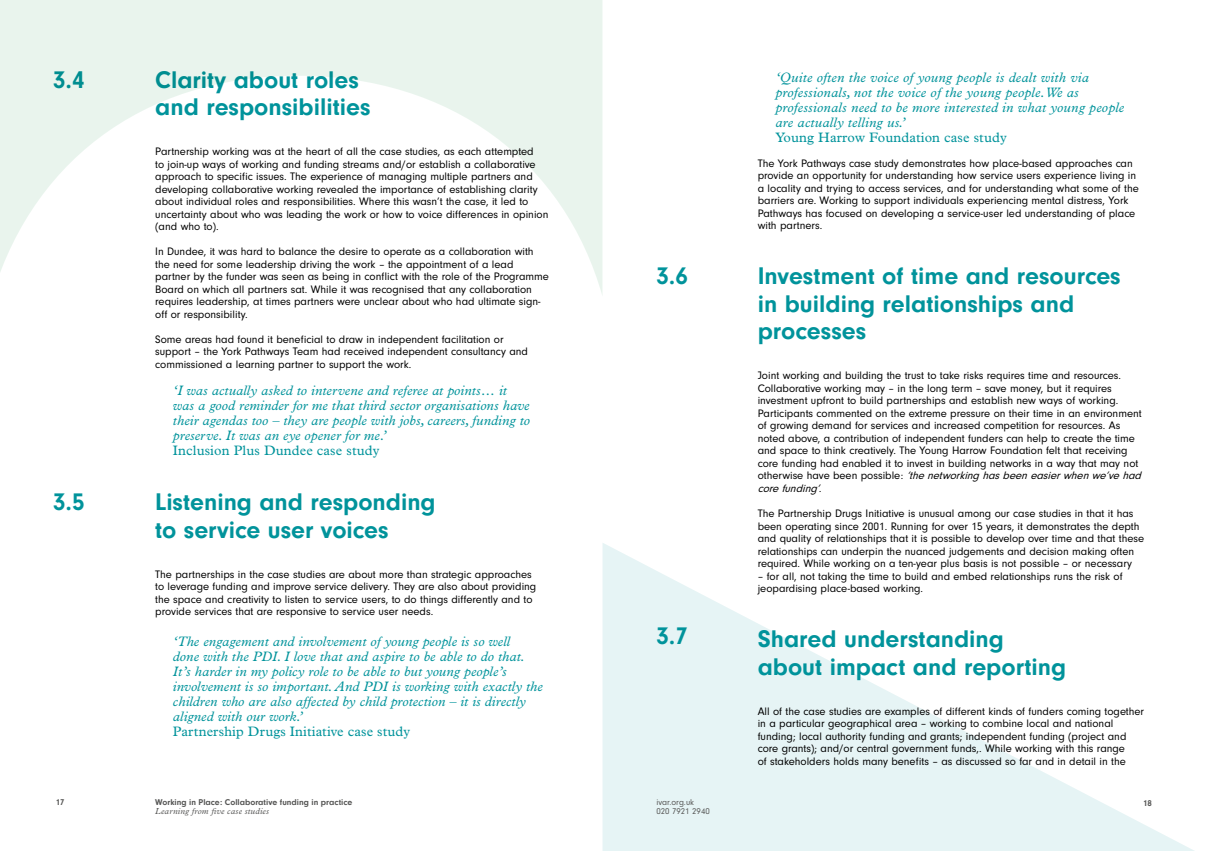
<style>
.page{position:relative;width:1205px;height:851px;background:#fff}
.page>*{position:absolute;margin:0;border:0;box-sizing:border-box;transform-origin:0 0}
.t1{font:700 25px/27.5px "Neuzeit Gro";color:#00939b}
.t2{font:italic 13.75px/15px "Plantin";letter-spacing:.01em;color:#00939b}
.t3{font:13.75px "Plantin";letter-spacing:.01em;color:#00939b}
.t4{font:11.25px/12.5px "Neuzeit Gro";color:#000}
.t5{font:700 8.75px "Neuzeit Gro";color:#575756}
.t6{font:italic 8.75px "Plantin";letter-spacing:.02em;color:#575756}
.t7{font:8.75px/8.8px "Neuzeit Gro";color:#575756}
.s1{font-style:italic}
</style>
<div class="page">
<svg style="left:602px;top:543px;width:590px;height:307px"></svg>
<svg style="left:0;top:0;width:602px;height:293px"></svg>
<h1 class="t1" style="left:53px;top:66px;width:33px">3.4</h1>
<h1 class="t1" style="left:53px;top:488px;width:33px">3.5</h1>
<h1 class="t1" style="left:155px;top:66px;width:217px">Clarity about roles and responsibilities</h1>
<p class="t4" style="left:155px;top:145px;width:395px">Partnership working was at the heart of all the case studies, as each attempted<br>to join-up ways of working and funding streams and/or establish a collaborative approach to specific issues. The experience of managing multiple partners and developing collaborative working revealed the importance of establishing clarity about individual roles and responsibilities. Where this wasn’t the case, it led to uncertainty about who was leading the work or how to voice differences in opinion (and who to).</p>
<p class="t4" style="left:155px;top:245px;width:395px">In Dundee, it was hard to balance the desire to operate as a collaboration with the need for some leadership driving the work – the appointment of a lead partner by the funder was seen as being in conflict with the role of the Programme Board on which all partners sat. While it was recognised that any collaboration requires leadership, at times partners were unclear about who had ultimate sign&shy;off or responsibility.</p>
<p class="t4" style="left:155px;top:333px;width:374px">Some areas had found it beneficial to draw in independent facilitation or support – the York Pathways Team had received independent consultancy and commissioned a learning partner to support the work.</p>
<p class="t2" style="left:173px;top:383px;width:359px">‘I was actually asked to intervene and referee at points… it was a good reminder for me that third sector organisations have their agendas too – they are people with jobs, careers, funding to preserve. It was an eye opener for me.’</p>
<p class="t3" style="left:173px;top:443px;width:208px">Inclusion Plus Dundee case study</p>
<h1 class="t1" style="left:155px;top:488px;width:282px">Listening and responding to service user voices</h1>
<p class="t4" style="left:155px;top:568px;width:383px">The partnerships in the case studies are about more than strategic approaches to leverage funding and improve service delivery. They are also about providing the space and creativity to listen to service users, to do things differently and to provide services that are responsive to service user needs.</p>
<p class="t2" style="left:173px;top:633px;width:371px">‘The engagement and involvement of young people is so well<br>done with the PDI. I love that and aspire to be able to do that.<br>It’s harder in my policy role to be able to but young people’s involvement is so important. And PDI is working with exactly the children who are also affected by child protection – it is directly aligned with our work.’</p>
<p class="t3" style="left:173px;top:723px;width:239px">Partnership Drugs Initiative case study</p>
<h1 class="t1" style="left:656px;top:262px;width:33px">3.6</h1>
<h1 class="t1" style="left:656px;top:622px;width:33px">3.7</h1>
<p class="t2" style="left:775px;top:69px;width:350px">‘Quite often the voice of young people is dealt with via professionals, not the voice of the young people. We as professionals need to be more interested in what young people are actually telling us.’</p>
<p class="t3" style="left:775px;top:129px;width:233px">Young Harrow Foundation case study</p>
<p class="t4" style="left:758px;top:157px;width:383px">The York Pathways case study demonstrates how place-based approaches can provide an opportunity for understanding how service users experience living in a locality and trying to access services, and for understanding what some of the barriers are. Working to support individuals experiencing mental distress, York Pathways has focused on developing a service-user led understanding of place with partners.</p>
<h1 class="t1" style="left:758px;top:262px;width:364px">Investment of time and resources in building relationships and processes</h1>
<p class="t4" style="left:758px;top:369px;width:388px">Joint working and building the trust to take risks requires time and resources.<br>Collaborative working may – in the long term – save money, but it requires investment upfront to build partnerships and establish new ways of working.<br>Participants commented on the extreme pressure on their time in an environment of growing demand for services and increased competition for resources. As noted above, a contribution of independent funders can help to create the time and space to think creatively. The Young Harrow Foundation felt that receiving core funding had enabled it to invest in building networks in a way that may not o t h e r w i s e h a v e b e e n p o s s i b l e : <span class="s1">‘thenetworking hasbeeneasierwhenwe’vehad corefunding’.</span></p>
<p class="t4" style="left:758px;top:507px;width:388px">The Partnership Drugs Initiative is unusual among our case studies in that it has been operating since 2001. Running for over 15 years, it demonstrates the depth and quality of relationships that it is possible to develop over time and that these relationships can underpin the nuanced judgements and decision making often required. While working on a ten-year plus basis is not possible – or necessary</p>
<p class="t4" style="left:758px;top:569px;width:366px">– for all, not taking the time to build and embed relationships runs the risk of jeopardising place-based working.</p>
<h1 class="t1" style="left:758px;top:625px;width:310px">Shared understanding about impact and reporting</h1>
<p class="t4" style="left:758px;top:704px;width:388px">All of the case studies are examples of different kinds of funders coming together in a particular geographical area – working to combine local and national funding; local authority funding and grants; independent funding (project and core grants); and/or central government funds,. While working with this range<br>of stakeholders holds many benefits – as discussed so far and in detail in the</p>
<p class="t5" style="left:56px;top:797px;width:10px">17</p>
<p class="t5" style="left:1143px;top:798px;width:10px">18</p>
<p class="t5" style="left:155px;top:797px;width:199px">Working in Place: Collaborative funding in practice</p>
<p class="t6" style="left:155px;top:805px;width:115px">Learning from five case studies</p>
<p class="t7" style="left:656px;top:797px;width:55px">ivar.org.uk<br>020 7921 2940</p>
</div>
